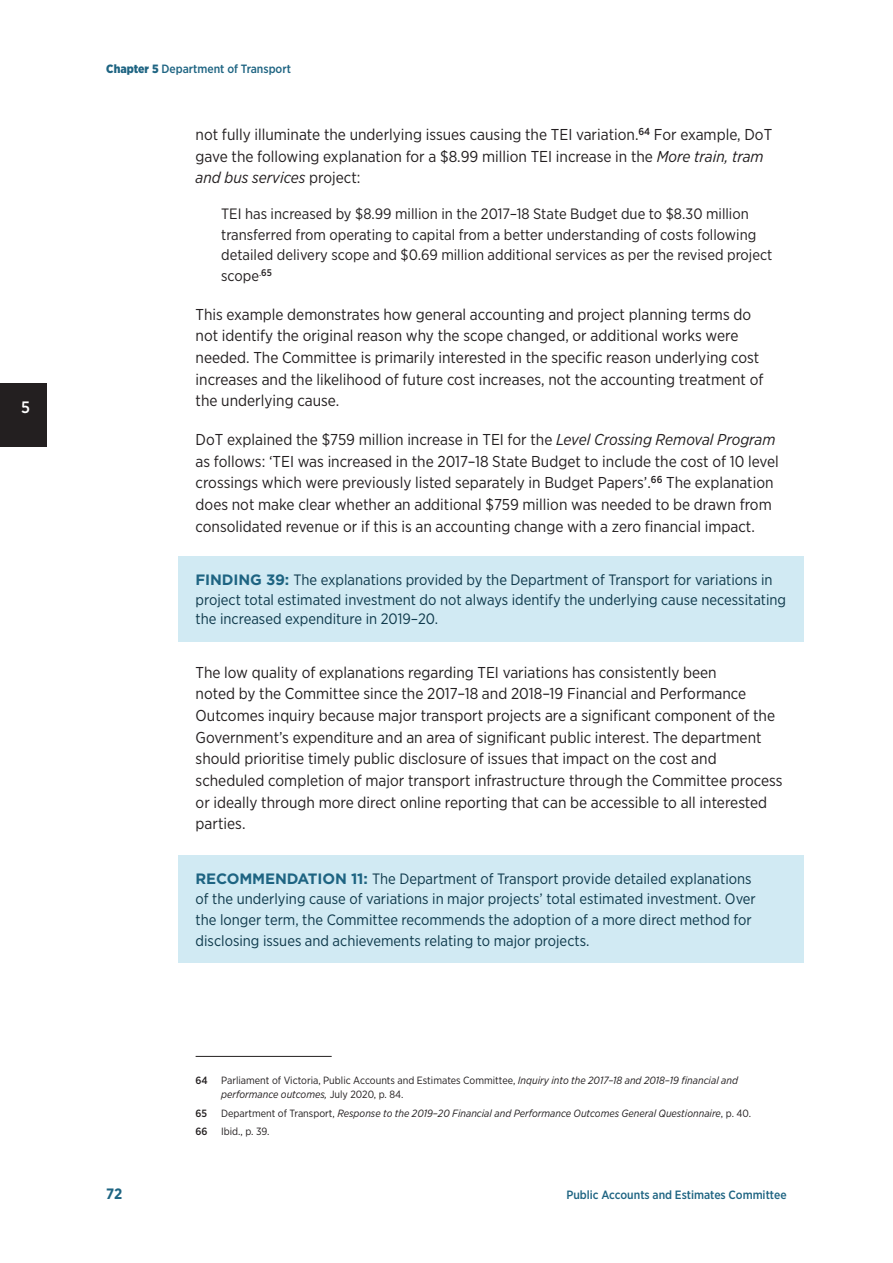
<style>
.page{position:relative;width:893px;height:1263px;background:#fff}
.page>*{position:absolute;margin:0;border:0;box-sizing:border-box;transform-origin:0 0}
.t1{font:500 16.5px "Gotham Narrow";color:#fff}
.Body{font:15.75px/21.6px "Gotham Narrow";color:#231f20}
.t2{font:15px/20.7px "Gotham Narrow";color:#0e394b}
.t3{font:15px/20.7px "Gotham Narrow";color:#231f20}
.t4{font:700 15px "Gotham";color:#1e6482}
.t5{font:700 15px "Gotham Narrow";color:#1e6482}
.t6{font:500 12px "Gotham Narrow";color:#1e6482}
.Footnote{font:10.5px/14.4px "Gotham Narrow";color:#231f20}
.Footnote-2{font:italic 10.5px "Gotham Narrow";color:#231f20}
.Footnote-3{font:500 10.5px "Gotham Narrow";color:#231f20}
.s1{font-weight:900}
.s2{font-style:italic}
.s3{font-family:"Gotham";font-weight:700;color:#1e6482}
.s4{font-style:normal}
</style>
<div class="page">
<div style="left:0;top:383px;width:47px;height:63px;background:#231f20"></div>
<div style="left:179px;top:556px;width:625px;height:85px;background:#d1eaf3"></div>
<div style="left:179px;top:855px;width:625px;height:108px;background:#d1eaf3"></div>
<hr style="left:196px;top:1056px;width:136px;height:1px;background:#231f20">
<p class="t1" style="left:21px;top:397px;width:10px">5</p>
<p class="t6" style="left:106px;top:62px;width:186px"><span class="s1">Chapter 5</span> Department of Transport</p>
<p class="Body" style="left:196px;top:124px;width:578px">not fully illuminate the underlying issues causing the TEI variation.<sup>64</sup> For example, DoT gave the following explanation for a $8.99 million TEI increase in the <span class="s2">More train, tram and bus services</span> project:</p>
<p class="t3" style="left:221px;top:203px;width:553px">TEI has increased by $8.99 million in the 2017–18 State Budget due to $8.30 million transferred from operating to capital from a better understanding of costs following detailed delivery scope and $0.69 million additional services as per the revised project scope<sup>.</sup><sup>65</sup></p>
<p class="Body" style="left:196px;top:303px;width:569px">This example demonstrates how general accounting and project planning terms do not identify the original reason why the scope changed, or additional works were needed. The Committee is primarily interested in the specific reason underlying cost increases and the likelihood of future cost increases, not the accounting treatment of the underlying cause.</p>
<p class="Body" style="left:196px;top:428px;width:585px">DoT explained the $759 million increase in TEI for the <span class="s2">Level Crossing Removal Program </span>as follows: ‘TEI was increased in the 2017–18 State Budget to include the cost of 10 level crossings which were previously listed separately in Budget Papers’.<sup>66</sup> The explanation does not make clear whether an additional $759 million was needed to be drawn from consolidated revenue or if this is an accounting change with a zero financial impact.</p>
<p class="t2" style="left:196px;top:570px;width:592px;line-height:19.5px"><span class="s3">FINDING 39:</span> The explanations provided by the Department of Transport for variations in project total estimated investment do not always identify the underlying cause necessitating the increased expenditure in 2019–20.</p>
<p class="Body" style="left:196px;top:661px;width:588px">The low quality of explanations regarding TEI variations has consistently been<br>noted by the Committee since the 2017–18 and 2018–19 Financial and Performance Outcomes inquiry because major transport projects are a significant component of the Government’s expenditure and an area of significant public interest. The department should prioritise timely public disclosure of issues that impact on the cost and scheduled completion of major transport infrastructure through the Committee process or ideally through more direct online reporting that can be accessible to all interested parties.</p>
<p class="t2" style="left:196px;top:868px;width:562px;text-indent:155px"><span class="s3">11:</span> The Department of Transport provide detailed explanations of the underlying cause of variations in major projects’ total estimated investment. Over the longer term, the Committee recommends the adoption of a more direct method for disclosing issues and achievements relating to major projects.</p>
<p class="t4" style="left:196px;top:868px;width:23px">RECOMMENDATION</p>
<p class="Footnote-3" style="left:196px;top:1073px;width:14px">64</p>
<p class="Footnote" style="left:221px;top:1072px;width:518px">Parliament of Victoria, Public Accounts and Estimates Committee, <span class="s2">Inquiry into the 2017–18 and 2018–19 financial and performance outcomes,</span> July 2020, p. 84.</p>
<p class="Footnote-3" style="left:196px;top:1106px;width:13px">65</p>
<p class="Footnote-2" style="left:221px;top:1106px;width:531px"><span class="s4">Department of Transport,</span> Response to the 2019–20 Financial and Performance Outcomes General Questionnaire<span class="s4">, p. 40.</span></p>
<p class="Footnote-3" style="left:196px;top:1125px;width:14px">66</p>
<p class="Footnote" style="left:221px;top:1124px;width:50px">Ibid., p. 39.</p>
<p class="t5" style="left:106px;top:1184px;width:18px">72</p>
<p class="t6" style="left:566px;top:1187px;width:222px">Public Accounts and Estimates Committee</p>
</div>
